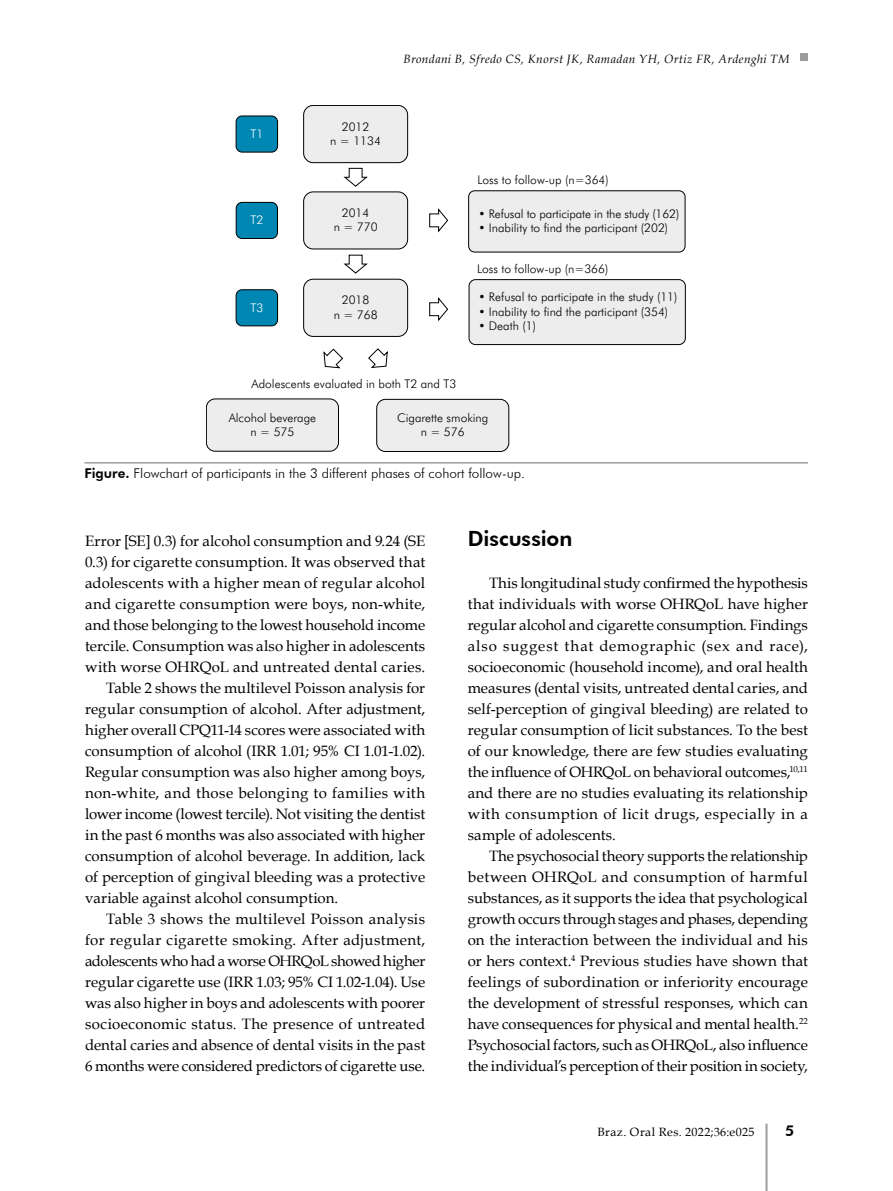
<style>
.page{position:relative;width:893px;height:1191px;background:#fff}
.page>*{position:absolute;margin:0;border:0;box-sizing:border-box;transform-origin:0 0}
.t1{font:800 21px "Futura BT";color:#000}
.t2{font:15px/21px "Book Antiqua";letter-spacing:.005em;color:#000;text-align:justify}
.t3{font:15px "Book Antiqua";letter-spacing:.025em;color:#000}
.t4{font:15px "Book Antiqua";letter-spacing:.03em;color:#000}
.t5{font:15px "Book Antiqua";letter-spacing:-.03em;color:#000}
.t6{font:800 15px "Futura BT";color:#000}
.t7{font:300 13.5px "Futura BT";color:#000}
.t8{font:300 12px/14.4px "Futura BT";color:#000;text-align:center}
.t9{font:italic 12px "Book Antiqua";letter-spacing:.035em;color:#000}
.t10{font:12px "Book Antiqua";letter-spacing:.03em;color:#000}
.t11{font:300 12px "Futura BT";color:#fff}
.s1{font-weight:800}
</style>
<div class="page">
<div style="left:800px;top:53px;width:8px;height:8px;background:#9d9d9c"></div>
<hr style="left:84px;top:462px;width:724px;height:1px;background:#9d9d9c">
<div style="left:469px;top:280px;width:216px;height:64px;background:#ededed;border-radius:6px"></div>
<div style="left:469px;top:279px;width:217px;height:66px;border:1px solid #000;border-radius:6px"></div>
<div style="left:206px;top:399px;width:132px;height:52px;background:#ededed;border-radius:9px"></div>
<div style="left:206px;top:398px;width:133px;height:53px;border:1px solid #000;border-radius:9px"></div>
<div style="left:377px;top:399px;width:132px;height:52px;background:#ededed;border-radius:9px"></div>
<div style="left:376px;top:399px;width:133px;height:53px;border:1px solid #000;border-radius:9px"></div>
<div style="left:304px;top:105px;width:104px;height:58px;background:#ededed;border-radius:10px"></div>
<div style="left:303px;top:105px;width:105px;height:58px;border:1px solid #000;border-radius:10px"></div>
<div style="left:469px;top:191px;width:216px;height:61px;background:#ededed;border-radius:6px"></div>
<div style="left:468px;top:190px;width:217px;height:62px;border:1px solid #000;border-radius:6px"></div>
<div style="left:236px;top:116px;width:42px;height:36px;background:#0086b2;border-radius:6px"></div>
<div style="left:236px;top:116px;width:42px;height:36px;border:1px solid #000;border-radius:6px"></div>
<svg style="left:235px;top:168px;width:214px;height:201px"></svg>
<hr style="left:765px;top:1123px;width:2px;height:68px;background:#9d9d9c">
<p class="t11" style="left:250px;top:126px;width:14px">T1</p>
<p class="t11" style="left:250px;top:213px;width:14px">T2</p>
<p class="t11" style="left:250px;top:300px;width:14px">T3</p>
<p class="t8" style="left:330px;top:119px;width:52px">2012<br>n = 1134</p>
<p class="t8" style="left:334px;top:205px;width:45px">2014<br>n = 770</p>
<p class="t8" style="left:334px;top:293px;width:45px">2018<br>n = 768</p>
<p class="t9" style="left:403px;top:51px;width:388px">Brondani B, Sfredo CS, Knorst JK, Ramadan YH, Ortiz FR, Ardenghi TM</p>
<p class="t8" style="left:478px;top:173px;width:133px">Loss to follow-up (n=364)</p>
<p class="t8" style="left:478px;top:206px;width:202px">• Refusal to participate in the study (162)</p>
<p class="t8" style="left:478px;top:221px;width:191px">• Inability to find the participant (202)</p>
<p class="t8" style="left:477px;top:261px;width:133px">Loss to follow-up (n=366)</p>
<p class="t8" style="left:478px;top:290px;width:201px">• Refusal to participate in the study (11)</p>
<p class="t8" style="left:478px;top:304px;width:191px">• Inability to find the participant (354)</p>
<p class="t8" style="left:478px;top:319px;width:59px">• Death (1)</p>
<p class="t8" style="left:252px;top:377px;width:206px">Adolescents evaluated in both T2 and T3</p>
<p class="t8" style="left:229px;top:410px;width:89px">Alcohol beverage n = 575</p>
<p class="t8" style="left:397px;top:410px;width:93px">Cigarette smoking n = 576</p>
<p class="t7" style="left:84px;top:465px;width:442px"><span class="s1">Figure.</span> Flowchart of participants in the 3 different phases of cohort follow-up.</p>
<p class="t2" style="left:85px;top:530px;width:342px">Error [SE] 0.3) for alcohol consumption and 9.24 (SE</p>
<p class="t2" style="left:85px;top:551px;width:342px">0.3) for cigarette consumption. It was observed that</p>
<p class="t2" style="left:85px;top:572px;width:342px">adolescents with a higher mean of regular alcohol</p>
<p class="t2" style="left:85px;top:593px;width:342px">and cigarette consumption were boys, non-white,</p>
<p class="t2" style="left:85px;top:614px;width:342px">and those belonging to the lowest household income</p>
<p class="t2" style="left:85px;top:635px;width:342px">tercile. Consumption was also higher in adolescents</p>
<p class="t2" style="left:85px;top:656px;width:342px">with worse OHRQoL and untreated dental caries.</p>
<p class="t2" style="left:106px;top:677px;width:320px">Table 2 shows the multilevel Poisson analysis for</p>
<p class="t2" style="left:85px;top:698px;width:342px">regular consumption of alcohol. After adjustment,</p>
<p class="t2" style="left:85px;top:719px;width:342px">higher overall CPQ11-14 scores were associated with</p>
<p class="t2" style="left:85px;top:740px;width:342px">consumption of alcohol (IRR 1.01; 95% CI 1.01-1.02).</p>
<p class="t2" style="left:85px;top:761px;width:342px">Regular consumption was also higher among boys,</p>
<p class="t3" style="left:85px;top:782px;width:342px">non-white, and those belonging to families with</p>
<p class="t2" style="left:85px;top:803px;width:342px">lower income (lowest tercile). Not visiting the dentist</p>
<p class="t2" style="left:85px;top:824px;width:342px">in the past 6 months was also associated with higher</p>
<p class="t2" style="left:85px;top:845px;width:342px">consumption of alcohol beverage. In addition, lack</p>
<p class="t2" style="left:85px;top:866px;width:342px">of perception of gingival bleeding was a protective</p>
<p class="t2" style="left:85px;top:887px;width:255px">variable against alcohol consumption.</p>
<p class="t2" style="left:106px;top:908px;width:320px">Table 3 shows the multilevel Poisson analysis</p>
<p class="t4" style="left:85px;top:929px;width:342px">for regular cigarette smoking. After adjustment,</p>
<p class="t5" style="left:85px;top:950px;width:342px">adolescents who had a worse OHRQoL showed higher</p>
<p class="t2" style="left:85px;top:971px;width:342px">regular cigarette use (IRR 1.03; 95% CI 1.02-1.04). Use</p>
<p class="t2" style="left:85px;top:992px;width:342px">was also higher in boys and adolescents with poorer</p>
<p class="t3" style="left:85px;top:1013px;width:342px">socioeconomic status. The presence of untreated</p>
<p class="t2" style="left:85px;top:1034px;width:342px">dental caries and absence of dental visits in the past</p>
<p class="t2" style="left:85px;top:1055px;width:342px">6 months were considered predictors of cigarette use.</p>
<h1 class="t1" style="left:468px;top:526px;width:106px">Discussion</h1>
<p class="t2" style="left:468px;top:572px;width:342px;text-indent:21px">This longitudinal study confirmed the hypothesis that individuals with worse OHRQoL have higher regular alcohol and cigarette consumption. Findings also suggest that demographic (sex and race), socioeconomic (household income), and oral health measures (dental visits, untreated dental caries, and self-perception of gingival bleeding) are related to regular consumption of licit substances. To the best of our knowledge, there are few studies evaluating the influence of OHRQoL on behavioral outcomes,<sup>10,11 </sup>and there are no studies evaluating its relationship with consumption of licit drugs, especially in a sample of adolescents.</p>
<p class="t2" style="left:468px;top:845px;width:342px;text-indent:21px">The psychosocial theory supports the relationship between OHRQoL and consumption of harmful substances, as it supports the idea that psychological growth occurs through stages and phases, depending on the interaction between the individual and his or hers context.<sup>4</sup> Previous studies have shown that feelings of subordination or inferiority encourage the development of stressful responses, which can have consequences for physical and mental health.<sup>22<br></sup>Psychosocial factors, such as OHRQoL, also influence the individual’s perception of their position in society,</p>
<p class="t10" style="left:598px;top:1123px;width:158px">Braz. Oral Res. 2022;36:e025</p>
<p class="t6" style="left:785px;top:1121px;width:11px">5</p>
</div>
